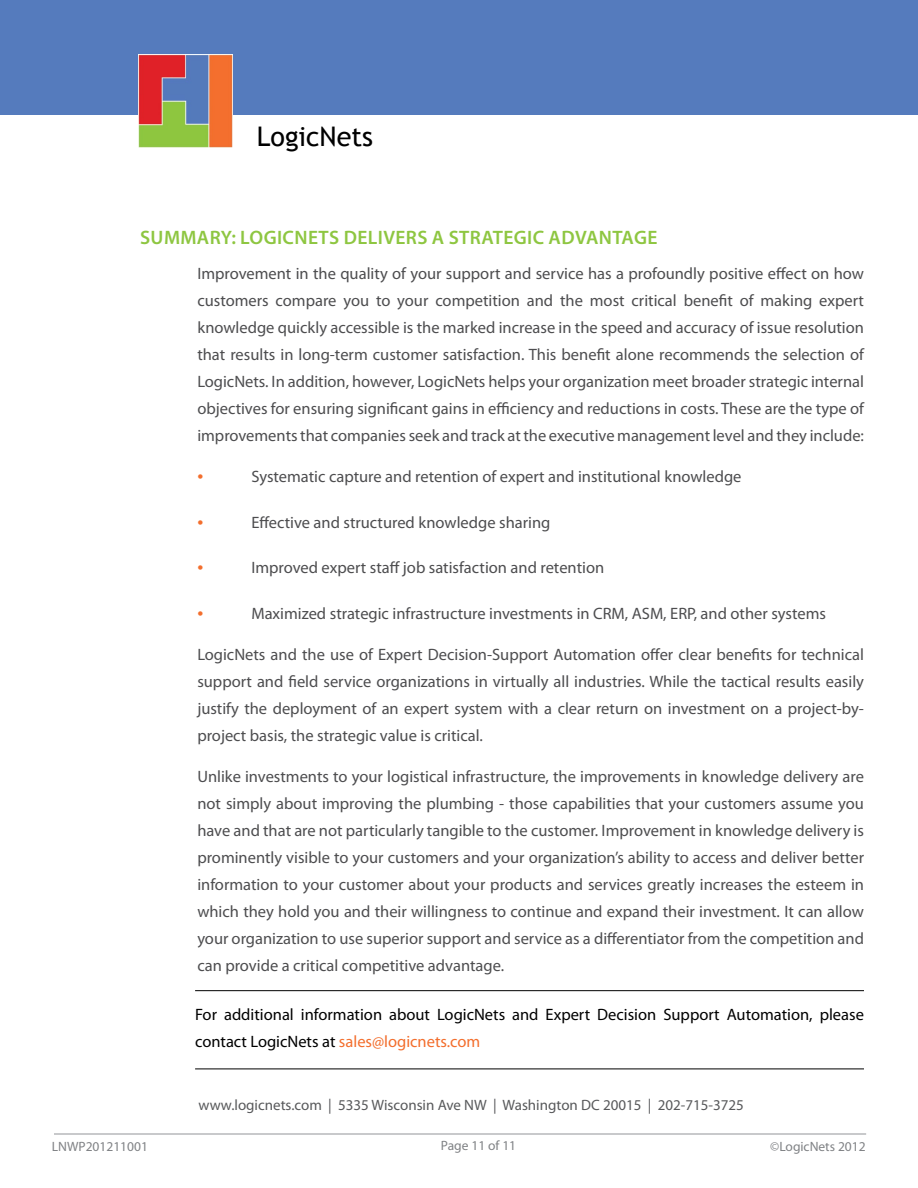
<style>
.page{position:relative;width:918px;height:1188px;background:#fff}
.page>*{position:absolute;margin:0;border:0;box-sizing:border-box;transform-origin:0 0}
.t1{font:27px "Trebuchet MS";color:#000}
.t2{font:600 19.5px "Myriad Pro";letter-spacing:.02em;color:#8ec641}
.t3{font:16.5px/27px "Myriad Pro";color:#4d4d4f;text-align:justify}
.t4{font:16.5px/27px "Myriad Pro";color:#000}
.t5{font:15px "Myriad Pro";color:#58595b}
.t6{font:13.5px "Myriad Pro";color:#808285}
.s1{font-size:21px;color:#f36e2d}
.s2{color:#f36e2d}
</style>
<div class="page">
<div style="left:0;top:0;width:918px;height:115px;background:#557bbd"></div>
<img style="left:139px;top:54px;width:93px;height:93px">
<hr style="left:54px;top:1134px;width:812px;height:1px;background:#939598">
<hr style="left:195px;top:990px;width:669px;height:1px;background:#000">
<hr style="left:195px;top:1069px;width:669px;height:1px;background:#000">
<h1 class="t1" style="left:257px;top:120px;width:118px">LogicNets</h1>
<p class="t2" style="left:140px;top:225px;width:519px">SUMMARY: LOGICNETS DELIVERS A STRATEGIC ADVANTAGE</p>
<p class="t3" style="left:197px;top:260px;width:668px">Improvement in the quality of your support and service has a profoundly positive effect on how customers compare you to your competition and the most critical benefit of making expert knowledge quickly accessible is the marked increase in the speed and accuracy of issue resolution that results in long-term customer satisfaction. This benefit alone recommends the selection of LogicNets. In addition, however, LogicNets helps your organization meet broader strategic internal objectives for ensuring significant gains in efficiency and reductions in costs. These are the type of improvements that companies seek and track at the executive management level and they include:</p>
<p class="t3" style="left:197px;top:463px;width:546px"><span class="s1">•</span> Systematic capture and retention of expert and institutional knowledge</p>
<p class="t3" style="left:197px;top:508px;width:355px"><span class="s1">•</span> Effective and structured knowledge sharing</p>
<p class="t3" style="left:197px;top:554px;width:408px"><span class="s1">•</span> Improved expert staff job satisfaction and retention</p>
<p class="t3" style="left:197px;top:599px;width:630px"><span class="s1">•</span> Maximized strategic infrastructure investments in CRM, ASM, ERP, and other systems</p>
<p class="t3" style="left:197px;top:640px;width:668px">LogicNets and the use of Expert Decision-Support Automation offer clear benefits for technical support and field service organizations in virtually all industries. While the tactical results easily justify the deployment of an expert system with a clear return on investment on a project-by&shy;project basis, the strategic value is critical.</p>
<p class="t3" style="left:197px;top:762px;width:668px">Unlike investments to your logistical infrastructure, the improvements in knowledge delivery are not simply about improving the plumbing - those capabilities that your customers assume you have and that are not particularly tangible to the customer. Improvement in knowledge delivery is prominently visible to your customers and your organization’s ability to access and deliver better information to your customer about your products and services greatly increases the esteem in which they hold you and their willingness to continue and expand their investment. It can allow your organization to use superior support and service as a differentiator from the competition and can provide a critical competitive advantage.</p>
<p class="t4" style="left:195px;top:1000px;width:670px">For additional information about LogicNets and Expert Decision Support Automation, please contact LogicNets at <span class="s2">sales@logicnets.com</span></p>
<p class="t5" style="left:199px;top:1096px;width:547px">www.logicnets.com | 5335 Wisconsin Ave NW | Washington DC 20015 | 202-715-3725</p>
<p class="t6" style="left:441px;top:1138px;width:77px">Page 11 of 11</p>
<p class="t6" style="left:52px;top:1138px;width:98px">LNWP201211001</p>
<p class="t6" style="left:770px;top:1138px;width:97px">©LogicNets 2012</p>
</div>
